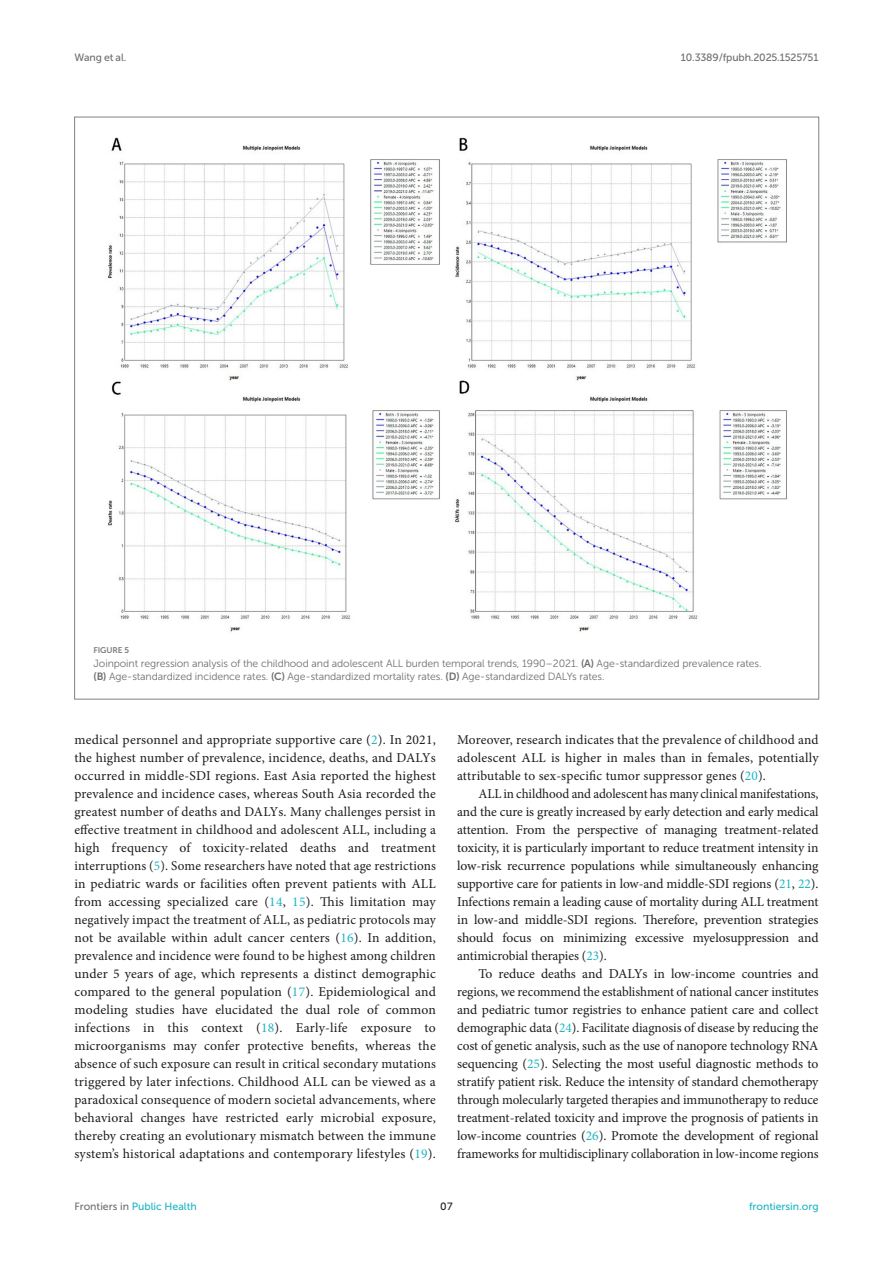
<style>
.page{position:relative;width:893px;height:1263px;background:#fff}
.page>*{position:absolute;margin:0;border:0;box-sizing:border-box;transform-origin:0 0}
.TEXT{font:13.5px/18px "Minion Pro";color:#1b1c1b;text-align:justify}
.FIG_LEG{font:10.5px/13.5px "Museo Sans 300";letter-spacing:-.01em;color:#706f70}
.t1{font:10.5px "Museo Sans 500";color:#1db5c3}
.t2{font:10.5px "Museo Sans 500";letter-spacing:-.015em;color:#706f70}
.t3{font:10.5px "Museo Sans 500";color:#1b1c1b}
.FIG_HD{font:8.25px "Museo Sans 700";letter-spacing:-.01em;color:#7e7f7f}
.s1{font-family:"Museo Sans 700"}
.s2{color:#1db5c3}
.s3{color:#706f70}
</style>
<div class="page">
<img style="left:107px;top:137px;width:680px;height:495px">
<p class="t2" style="left:74px;top:51px;width:53px">Wang et al.</p>
<p class="t2" style="left:681px;top:51px;width:139px">10.3389/fpubh.2025.1525751</p>
<p class="FIG_HD" style="left:94px;top:646px;width:37px">FIGURE 5</p>
<p class="FIG_LEG" style="left:94px;top:656px;width:670px">Joinpoint regression analysis of the childhood and adolescent ALL burden temporal trends, 1990–2021. <span class="s1">(A)</span> Age-standardized prevalence rates. <span class="s1">(B)</span> Age-standardized incidence rates. <span class="s1">(C)</span> Age-standardized mortality rates. <span class="s1">(D)</span> Age-standardized DALYs rates.</p>
<p class="TEXT" style="left:74px;top:731px;width:363px">medical personnel and appropriate supportive care (<span class="s2">2</span>). In 2021, the highest number of prevalence, incidence, deaths, and DALYs occurred in middle-SDI regions. East Asia reported the highest prevalence and incidence cases, whereas South Asia recorded the greatest number of deaths and DALYs. Many challenges persist in effective treatment in childhood and adolescent ALL, including a high frequency of toxicity-related deaths and treatment interruptions (<span class="s2">5</span>). Some researchers have noted that age restrictions in pediatric wards or facilities often prevent patients with ALL from accessing specialized care (<span class="s2">14</span>, <span class="s2">15</span>). This limitation may negatively impact the treatment of ALL, as pediatric protocols may not be available within adult cancer centers (<span class="s2">16</span>). In addition, prevalence and incidence were found to be highest among children under 5 years of age, which represents a distinct demographic compared to the general population (<span class="s2">17</span>). Epidemiological and modeling studies have elucidated the dual role of common infections in this context (<span class="s2">18</span>). Early-life exposure to microorganisms may confer protective benefits, whereas the absence of such exposure can result in critical secondary mutations triggered by later infections. Childhood ALL can be viewed as a paradoxical consequence of modern societal advancements, where behavioral changes have restricted early microbial exposure, thereby creating an evolutionary mismatch between the immune system’s historical adaptations and contemporary lifestyles (<span class="s2">19</span>).</p>
<p class="TEXT" style="left:457px;top:731px;width:363px">Moreover, research indicates that the prevalence of childhood and adolescent ALL is higher in males than in females, potentially attributable to sex-specific tumor suppressor genes (<span class="s2">20</span>).</p>
<p class="TEXT" style="left:457px;top:785px;width:363px;text-indent:21px">ALL in childhood and adolescent has many clinical manifestations, and the cure is greatly increased by early detection and early medical attention. From the perspective of managing treatment-related toxicity, it is particularly important to reduce treatment intensity in low-risk recurrence populations while simultaneously enhancing supportive care for patients in low-and middle-SDI regions (<span class="s2">21</span>, <span class="s2">22</span>).<br>Infections remain a leading cause of mortality during ALL treatment in low-and middle-SDI regions. Therefore, prevention strategies should focus on minimizing excessive myelosuppression and antimicrobial therapies (<span class="s2">23</span>).</p>
<p class="TEXT" style="left:457px;top:965px;width:363px;text-indent:21px">To reduce deaths and DALYs in low-income countries and regions, we recommend the establishment of national cancer institutes and pediatric tumor registries to enhance patient care and collect demographic data (<span class="s2">24</span>). Facilitate diagnosis of disease by reducing the cost of genetic analysis, such as the use of nanopore technology RNA sequencing (<span class="s2">25</span>). Selecting the most useful diagnostic methods to stratify patient risk. Reduce the intensity of standard chemotherapy through molecularly targeted therapies and immunotherapy to reduce treatment-related toxicity and improve the prognosis of patients in low-income countries (<span class="s2">26</span>). Promote the development of regional frameworks for multidisciplinary collaboration in low-income regions</p>
<p class="t1" style="left:74px;top:1200px;width:124px"><span class="s3">Frontiers in</span> Public Health</p>
<p class="t3" style="left:440px;top:1200px;width:14px">07</p>
<p class="t1" style="left:749px;top:1200px;width:71px">frontiersin.org</p>
</div>
